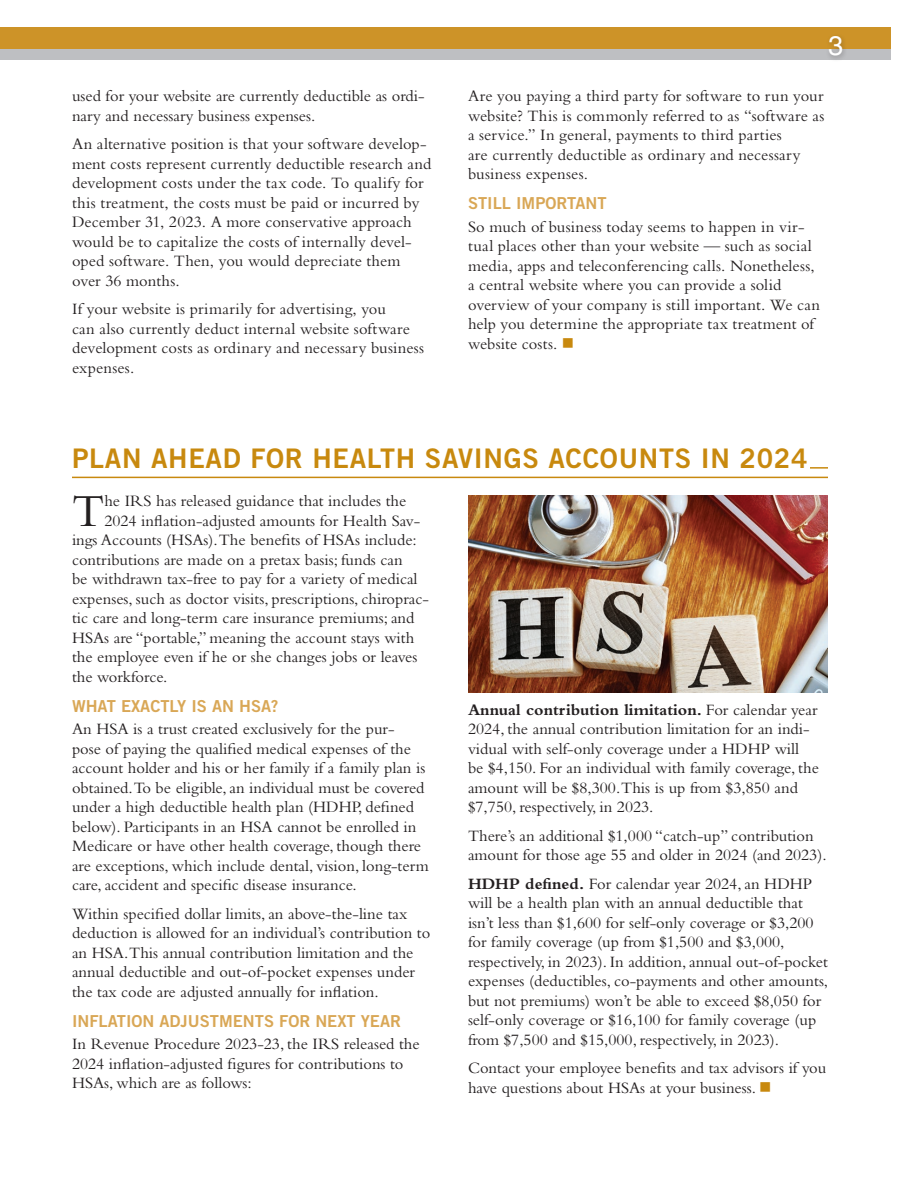
<style>
.page{position:relative;width:918px;height:1188px;background:#fff}
.page>*{position:absolute;margin:0;border:0;box-sizing:border-box;transform-origin:0 0}
.t1{font:47.85px "Bembo Std";color:#231f20}
.t2{font:27px "Trade Gothic LT Std Bd 2";letter-spacing:.025em;color:#c8890e}
.t3{font:27px "Helvetica LT Std";color:#fff}
.t4{font:16.5px/19.5px "Bembo Std";color:#231f20}
.t5{font:16.5px "Trade Gothic LT Std Bd 2";color:#d9a756}
.s1{color:#c8890e}
.s2{font-weight:700}
</style>
<div class="page">
<div style="left:0;top:44px;width:890px;height:16px;background:#bebfc2"></div>
<div style="left:0;top:27px;width:890px;height:22px;background:#cd9328"></div>
<svg style="left:810px;top:467px;width:18px;height:2px"></svg>
<hr style="left:72px;top:477px;width:756px;height:1px;background:#c8890e">
<div style="left:826px;top:33px;width:22px;height:29px;background:#231f20;opacity:.3"></div>
<img style="left:468px;top:495px;width:360px;height:198px">
<p class="t4" style="left:72px;top:86px;width:354px">used for your website are currently deductible as ordi&shy;nary and necessary business expenses.</p>
<p class="t4" style="left:72px;top:134px;width:361px">An alternative position is that your software develop&shy;ment costs represent currently deductible research and development costs under the tax code. To qualify for this treatment, the costs must be paid or incurred by December 31, 2023. A more conservative approach would be to capitalize the costs of internally devel&shy;oped software. Then, you would depreciate them over 36 months.</p>
<p class="t4" style="left:72px;top:299px;width:354px">If your website is primarily for advertising, you<br>can also currently deduct internal website software development costs as ordinary and necessary business expenses.</p>
<h2 class="t3" style="left:828px;top:30px;width:17px">3</h2>
<p class="t4" style="left:468px;top:86px;width:358px">Are you paying a third party for software to run your website? This is commonly referred to as “software as a service.” In general, payments to third parties<br>are currently deductible as ordinary and necessary business expenses.</p>
<p class="t5" style="left:468px;top:193px;width:140px">STILL IMPORTANT</p>
<p class="t4" style="left:468px;top:216px;width:354px">So much of business today seems to happen in vir&shy;tual places other than your website — such as social media, apps and teleconferencing calls. Nonetheless, a central website where you can provide a solid overview of your company is still important. We can help you determine the appropriate tax treatment of website costs. <span class="s1">■</span></p>
<h2 class="t2" style="left:72px;top:442px;width:737px">PLAN AHEAD FOR HEALTH SAVINGS ACCOUNTS IN 2024</h2>
<h1 class="t1" style="left:72px;top:483px;width:34px">T</h1>
<p class="t4" style="left:104px;top:491px;width:304px">he IRS has released guidance that includes the</p>
<p class="t4" style="left:104px;top:510px;width:317px">2024 inflation-adjusted amounts for Health Sav-</p>
<p class="t4" style="left:72px;top:530px;width:346px">ings Accounts (HSAs).The benefits of HSAs include:</p>
<p class="t4" style="left:72px;top:549px;width:332px">contributions are made on a pretax basis; funds can</p>
<p class="t4" style="left:72px;top:569px;width:347px">be withdrawn tax-free to pay for a variety of medical</p>
<p class="t4" style="left:72px;top:588px;width:358px">expenses, such as doctor visits, prescriptions, chiroprac-</p>
<p class="t4" style="left:72px;top:608px;width:344px">tic care and long-term care insurance premiums; and</p>
<p class="t4" style="left:72px;top:627px;width:344px">HSAs are “portable,” meaning the account stays with</p>
<p class="t4" style="left:72px;top:647px;width:347px">the employee even if he or she changes jobs or leaves</p>
<p class="t4" style="left:72px;top:666px;width:97px">the workforce.</p>
<p class="t5" style="left:72px;top:695px;width:208px">WHAT EXACTLY IS AN HSA?</p>
<p class="t4" style="left:72px;top:719px;width:359px">An HSA is a trust created exclusively for the pur-<br>pose of paying the qualified medical expenses of the account holder and his or her family if a family plan is obtained.To be eligible, an individual must be covered under a high deductible health plan (HDHP, defined below). Participants in an HSA cannot be enrolled in Medicare or have other health coverage, though there are exceptions, which include dental, vision, long-term care, accident and specific disease insurance.</p>
<p class="t4" style="left:72px;top:903px;width:360px">Within specified dollar limits, an above-the-line tax deduction is allowed for an individual’s contribution to an HSA.This annual contribution limitation and the annual deductible and out-of-pocket expenses under the tax code are adjusted annually for inflation.</p>
<p class="t5" style="left:72px;top:1011px;width:331px">INFLATION ADJUSTMENTS FOR NEXT YEAR</p>
<p class="t4" style="left:72px;top:1034px;width:349px">In Revenue Procedure 2023-23, the IRS released the<br>2024 inflation-adjusted figures for contributions to<br>HSAs, which are as follows:</p>
<p class="t4" style="left:468px;top:699px;width:352px"><span class="s2">Annual contribution limitation.</span> For calendar year 2024, the annual contribution limitation for an indi&shy;vidual with self-only coverage under a HDHP will<br>be $4,150. For an individual with family coverage, the amount will be $8,300.This is up from $3,850 and $7,750, respectively, in 2023.</p>
<p class="t4" style="left:468px;top:825px;width:360px">There’s an additional $1,000 “catch-up” contribution amount for those age 55 and older in 2024 (and 2023).</p>
<p class="t4" style="left:468px;top:873px;width:362px"><span class="s2">HDHP defined.</span> For calendar year 2024, an HDHP will be a health plan with an annual deductible that isn’t less than $1,600 for self-only coverage or $3,200 for family coverage (up from $1,500 and $3,000, respectively, in 2023). In addition, annual out-of-pocket expenses (deductibles, co-payments and other amounts, but not premiums) won’t be able to exceed $8,050 for self-only coverage or $16,100 for family coverage (up from $7,500 and $15,000, respectively, in 2023).</p>
<p class="t4" style="left:468px;top:1058px;width:360px">Contact your employee benefits and tax advisors if you have questions about HSAs at your business. <span class="s1">■</span></p>
</div>
